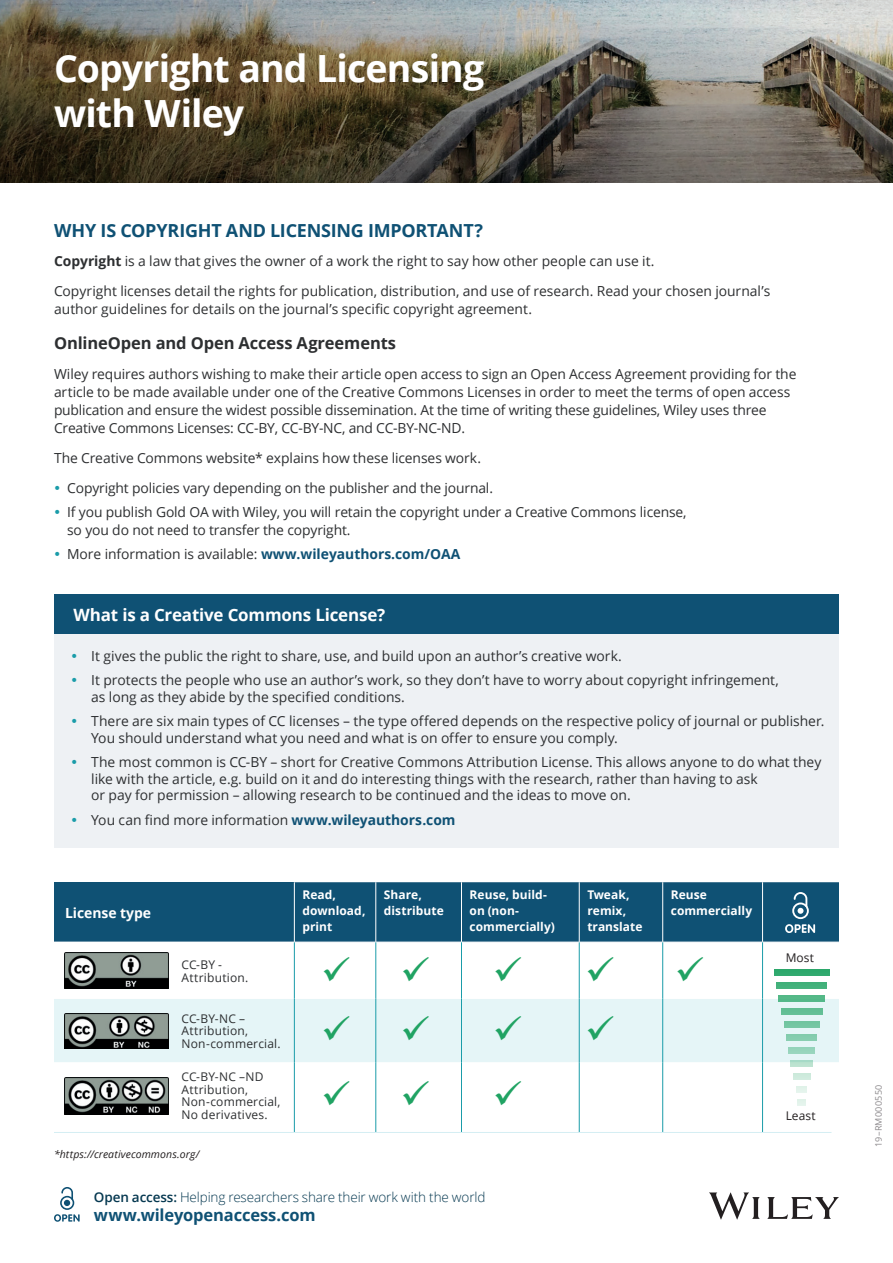
<style>
.page{position:relative;width:893px;height:1263px;background:#fff}
.page>*{position:absolute;margin:0;border:0;box-sizing:border-box;transform-origin:0 0}
.t1{font:700 37.5px/45px "Open Sans";letter-spacing:-.02em;color:#fff}
.t2{font:700 18px "Open Sans";letter-spacing:-.015em;color:#0f5174}
.t3{font:700 16.95px "Open Sans";letter-spacing:-.01em;color:#fff}
.t4{font:700 16.5px "Open Sans";letter-spacing:-.005em;color:#2d2f31}
.t5{font:700 16.5px "Open Sans";letter-spacing:-.01em;color:#0f5174}
.t6{font:700 13.95px "Open Sans";letter-spacing:-.005em;color:#fff}
.t7{font:13.8px/18px "Open Sans";letter-spacing:-.005em;color:#2d2f31}
.t8{font:300 13.5px "Open Sans";letter-spacing:-.01em;color:#053850}
.t9{font:12px/12.8px "Open Sans";letter-spacing:.015em;color:#2d2f31}
.t10{font:700 12px/15.9px "Open Sans";letter-spacing:.005em;color:#fff}
.t11{font:12px "Open Sans";letter-spacing:.005em;color:#231f20}
.t12{font:italic 10.5px "Open Sans";letter-spacing:.01em;color:#231f20}
.t13{font:9px "Open Sans";letter-spacing:.03em;color:#8c898c}
.s1{font-weight:700}
.s2{font-style:inherit}
.s3{color:#1a9ca9}
.s4{font-weight:700;color:#0f5174}
.s5{font-weight:600}
</style>
<div class="page">
<img style="left:0;top:0;width:893px;height:183px">
<div style="left:54px;top:594px;width:784px;height:40px;background:#0f5174"></div>
<div style="left:54px;top:634px;width:784px;height:213px;background:#eef1f4"></div>
<div style="left:54px;top:882px;width:240px;height:60px;background:#0f5174"></div>
<div style="left:54px;top:999px;width:785px;height:63px;background:#e5f5f7"></div>
<hr style="left:294px;top:942px;width:1px;height:56px;background:#1a9ca9">
<hr style="left:376px;top:942px;width:1px;height:56px;background:#1a9ca9">
<hr style="left:461px;top:942px;width:1px;height:56px;background:#1a9ca9">
<hr style="left:579px;top:942px;width:1px;height:56px;background:#1a9ca9">
<hr style="left:662px;top:942px;width:1px;height:56px;background:#1a9ca9">
<hr style="left:762px;top:942px;width:1px;height:56px;background:#1a9ca9">
<hr style="left:294px;top:998px;width:1px;height:65px;background:#1a9ca9">
<hr style="left:376px;top:998px;width:1px;height:65px;background:#1a9ca9">
<hr style="left:461px;top:998px;width:1px;height:65px;background:#1a9ca9">
<hr style="left:579px;top:998px;width:1px;height:65px;background:#1a9ca9">
<hr style="left:662px;top:998px;width:1px;height:65px;background:#1a9ca9">
<hr style="left:762px;top:998px;width:1px;height:65px;background:#1a9ca9">
<hr style="left:294px;top:1063px;width:1px;height:69px;background:#1a9ca9">
<hr style="left:376px;top:1063px;width:1px;height:69px;background:#1a9ca9">
<hr style="left:461px;top:1063px;width:1px;height:69px;background:#1a9ca9">
<hr style="left:579px;top:1063px;width:1px;height:69px;background:#1a9ca9">
<hr style="left:662px;top:1063px;width:1px;height:69px;background:#1a9ca9">
<hr style="left:762px;top:1063px;width:1px;height:69px;background:#1a9ca9">
<img style="left:65px;top:953px;width:103px;height:35px">
<img style="left:65px;top:1013px;width:103px;height:36px">
<img style="left:65px;top:1078px;width:103px;height:36px">
<div style="left:774px;top:969px;width:55px;height:6px;background:#2da86c"></div>
<div style="left:786px;top:1034px;width:31px;height:6px;background:#84ccae"></div>
<div style="left:784px;top:1021px;width:35px;height:6px;background:#73c5a1"></div>
<div style="left:781px;top:1008px;width:41px;height:6px;background:#61be94"></div>
<div style="left:778px;top:995px;width:47px;height:6px;background:#55b888"></div>
<div style="left:776px;top:982px;width:51px;height:6px;background:#42b17a"></div>
<div style="left:793px;top:1073px;width:17px;height:6px;background:#ceeadc"></div>
<div style="left:796px;top:1086px;width:11px;height:6px;background:#e2f3ea"></div>
<div style="left:797px;top:1099px;width:9px;height:6px;background:#e2f3ea"></div>
<svg style="left:790px;top:1060px;width:23px;height:6px"></svg>
<div style="left:788px;top:1047px;width:27px;height:6px;background:#96d4bb"></div>
<div style="left:294px;top:882px;width:545px;height:60px;background:#0f5174"></div>
<hr style="left:54px;top:1132px;width:777px;height:1px;background:#d5eef3">
<svg style="left:709px;top:1192px;width:130px;height:27px"></svg>
<svg style="left:54px;top:1187px;width:26px;height:35px"></svg>
<svg style="left:324px;top:999px;width:26px;height:42px"></svg>
<svg style="left:403px;top:999px;width:26px;height:42px"></svg>
<svg style="left:496px;top:999px;width:25px;height:42px"></svg>
<svg style="left:588px;top:999px;width:26px;height:42px"></svg>
<h1 class="t1" style="left:54px;top:45px;width:432px">Copyright and Licensing with Wiley</h1>
<h2 class="t2" style="left:54px;top:218px;width:430px">WHY IS COPYRIGHT AND LICENSING IMPORTANT?</h2>
<p class="t7" style="left:54px;top:246px;width:718px;line-height:29.8px"><span class="s1">Copyright</span> is a law that gives the owner of a work the right to say how other people can use it.<br>Copyright licenses detail the rights for publication, distribution, and use of research. Read your chosen journal’s</p>
<p class="t7" style="left:54px;top:300px;width:480px">author guidelines for details on the journal’s specific copyright agreement.</p>
<p class="t4" style="left:54px;top:331px;width:344px">OnlineOpen and Open Access Agreements</p>
<p class="t7" style="left:54px;top:364px;width:744px">Wiley requires authors wishing to make their article open access to sign an Open Access Agreement providing for the article to be made available under one of the Creative Commons Licenses in order to meet the terms of open access publication and ensure the widest possible dissemination. At the time of writing these guidelines, Wiley uses three Creative Commons Licenses: CC-BY, CC-BY<span class="s2">-</span>NC, and CC-BY-NC-ND.</p>
<p class="t7" style="left:54px;top:448px;width:429px">The Creative Commons website* explains how these licenses work.</p>
<p class="t7" style="left:54px;top:479px;width:441px"><span class="s3">•</span> Copyright policies vary depending on the publisher and the journal.</p>
<p class="t7" style="left:67px;top:502px;width:621px;text-indent:-13px"><span class="s3">•</span> If you publish Gold OA with Wiley, you will retain the copyright under a Creative Commons license, so you do not need to transfer the copyright.</p>
<p class="t7" style="left:54px;top:545px;width:408px"><span class="s3">•</span> More information is available: <span class="s4">www.wileyauthors.com/OAA</span></p>
<p class="t3" style="left:74px;top:602px;width:313px">What is a Creative Commons License?</p>
<p class="t7" style="left:71px;top:647px;width:552px"><span class="s3">•</span> It gives the public the right to share, use, and build upon an author’s creative work.</p>
<p class="t7" style="left:91px;top:672px;width:689px;line-height:16.6px;text-indent:-20px"><span class="s3">•</span> It protects the people who use an author’s work, so they don’t have to worry about copyright infringement, as long as they abide by the specified conditions.</p>
<p class="t7" style="left:91px;top:712px;width:735px;line-height:16.6px;text-indent:-20px"><span class="s3">•</span> There are six main types of CC licenses – the type offered depends on the respective policy of journal or publisher.<br>You should understand what you need and what is on offer to ensure you comply.</p>
<p class="t7" style="left:91px;top:753px;width:732px;line-height:16.6px;text-indent:-20px"><span class="s3">•</span> The most common is CC-BY – short for Creative Commons Attribution License. This allows anyone to do what they like with the article, e.g. build on it and do interesting things with the research, rather than having to ask<br>or pay for permission – allowing research to be continued and the ideas to move on.</p>
<p class="t7" style="left:71px;top:810px;width:386px"><span class="s3">•</span> You can find more information <span class="s4">www.wileyauthors.com</span></p>
<p class="t6" style="left:65px;top:902px;width:87px">License type</p>
<p class="t9" style="left:182px;top:958px;width:68px">CC-BY -<br>Attribution.</p>
<p class="t9" style="left:182px;top:1012px;width:101px">CC-BY-NC –<br>Attribution,<br>Non-commercial.</p>
<p class="t9" style="left:182px;top:1070px;width:100px">CC-BY-NC –ND<br>Attribution,<br>Non-commercial,<br>No derivatives.</p>
<p class="t10" style="left:302px;top:886px;width:64px">Read, download, print</p>
<p class="t10" style="left:384px;top:886px;width:61px">Share, distribute</p>
<p class="t10" style="left:470px;top:886px;width:87px">Reuse, build&shy;on (non&shy;commercially)</p>
<p class="t10" style="left:587px;top:886px;width:57px">Tweak, remix, translate</p>
<p class="t10" style="left:671px;top:886px;width:83px">Reuse commercially</p>
<p class="t12" style="left:54px;top:1147px;width:147px">*https://creativecommons.org/</p>
<p class="t8" style="left:94px;top:1187px;width:393px"><span class="s5">Open access:</span> Helping researchers share their work with the world</p>
<p class="t5" style="left:94px;top:1203px;width:223px">www.wileyopenaccess.com</p>
<p class="t11" style="left:786px;top:950px;width:30px">Most</p>
<p class="t11" style="left:786px;top:1107px;width:32px">Least</p>
<p class="t13" style="left:872px;top:1147px;width:63px;rotate:-90deg">19–RM000550</p>
</div>
